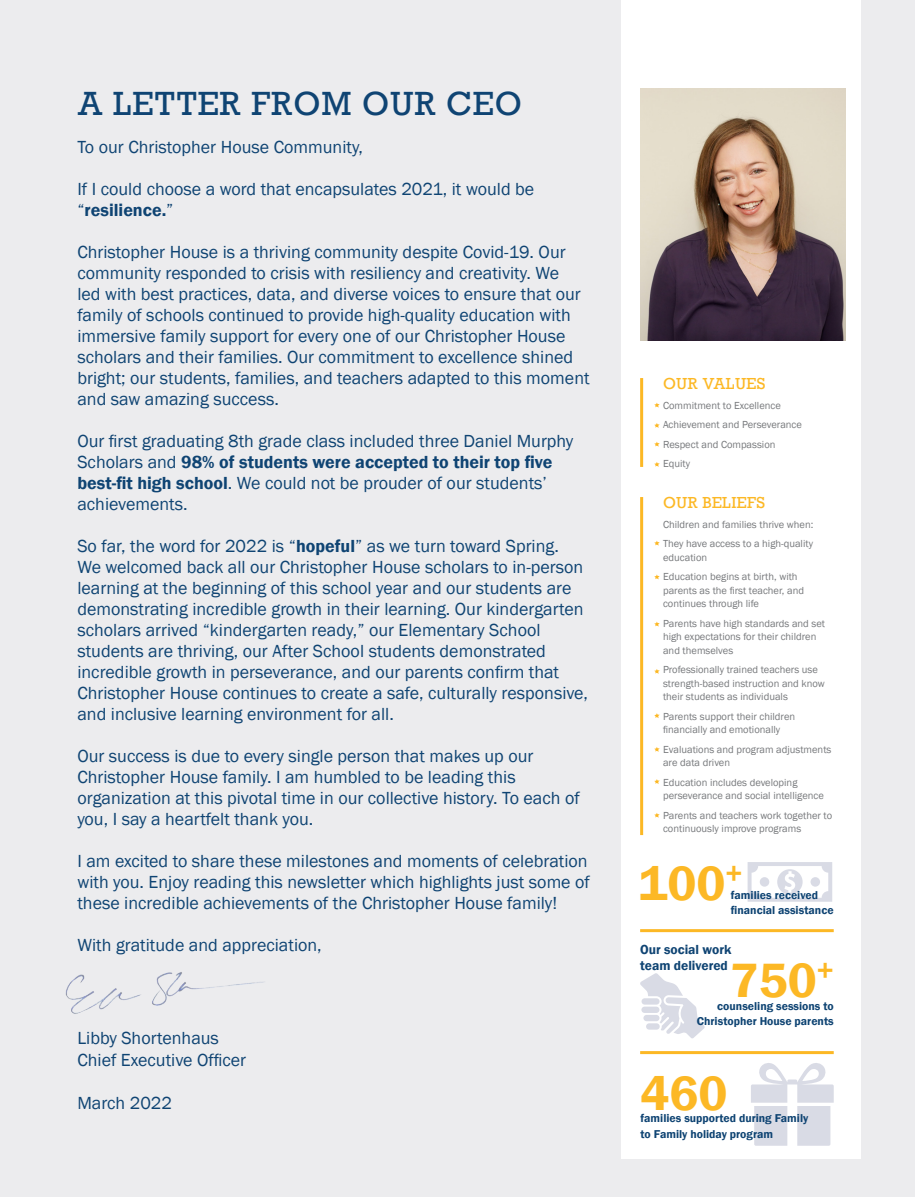
<style>
.page{position:relative;width:915px;height:1197px;background:#fff}
.page>*{position:absolute;margin:0;border:0;box-sizing:border-box;transform-origin:0 0}
.t1{font:600 49.5px "Franklin Gothic";color:#fcb825}
.t2{font:31.5px "Rockwell";letter-spacing:.03em;color:#0f4473}
.t3{font:18px/21px "Franklin Gothic";color:#0f4473}
.t4{font:15px "Rockwell";letter-spacing:.02em;color:#fcb825}
.t5{font:600 13.5px "Franklin Gothic";color:#0f4473}
.t6{font:600 11.7px/15px "Franklin Gothic";color:#0f4473}
.t7{font:10.5px/13.5px "Franklin Gothic";color:#76787b}
.s1{font-weight:600}
</style>
<div class="page">
<div style="left:0;top:0;width:914px;height:1197px;background:#ececee"></div>
<img style="left:65px;top:972px;width:199px;height:42px">
<div style="left:621px;top:0;width:239px;height:1159px;background:#fff"></div>
<svg style="left:654px;top:403px;width:5px;height:5px"></svg>
<svg style="left:654px;top:442px;width:5px;height:5px"></svg>
<svg style="left:654px;top:423px;width:5px;height:5px"></svg>
<svg style="left:654px;top:462px;width:5px;height:5px"></svg>
<hr style="left:640px;top:378px;width:3px;height:89px;background:#fcb825">
<svg style="left:654px;top:574px;width:5px;height:5px"></svg>
<svg style="left:654px;top:541px;width:5px;height:5px"></svg>
<svg style="left:654px;top:622px;width:5px;height:5px"></svg>
<svg style="left:654px;top:669px;width:5px;height:5px"></svg>
<svg style="left:654px;top:713px;width:5px;height:5px"></svg>
<svg style="left:654px;top:747px;width:5px;height:5px"></svg>
<svg style="left:654px;top:779px;width:5px;height:5px"></svg>
<svg style="left:654px;top:813px;width:5px;height:5px"></svg>
<hr style="left:640px;top:497px;width:3px;height:338px;background:#fcb825">
<hr style="left:640px;top:929px;width:193px;height:3px;background:#fcb825">
<hr style="left:640px;top:1051px;width:193px;height:3px;background:#fcb825">
<img style="left:640px;top:88px;width:205px;height:253px">
<svg style="left:640px;top:973px;width:65px;height:66px"></svg>
<svg style="left:751px;top:1063px;width:82px;height:83px"></svg>
<svg style="left:747px;top:862px;width:85px;height:40px"></svg>
<p class="t2" style="left:77px;top:84px;width:446px">A LETTER FROM OUR CEO</p>
<p class="t3" style="left:77px;top:136px;width:287px">To our Christopher House Community,</p>
<p class="t3" style="left:77px;top:178px;width:458px">If I could choose a word that encapsulates 2021, it would be “<span class="s1">resilience.</span>”</p>
<p class="t3" style="left:77px;top:241px;width:514px">Christopher House is a thriving community despite Covid-19. Our community responded to crisis with resiliency and creativity. We<br>led with best practices, data, and diverse voices to ensure that our family of schools continued to provide high-quality education with immersive family support for every one of our Christopher House scholars and their families. Our commitment to excellence shined bright; our students, families, and teachers adapted to this moment and saw amazing success.</p>
<p class="t3" style="left:77px;top:430px;width:497px">Our first graduating 8th grade class included three Daniel Murphy Scholars and <span class="s1">98% of students were accepted to their top five best-fit high school</span>. We could not be prouder of our students’ achievements.</p>
<p class="t3" style="left:77px;top:535px;width:512px">So far, the word for 2022 is “<span class="s1">hopeful</span>” as we turn toward Spring.<br>We welcomed back all our Christopher House scholars to in-person learning at the beginning of this school year and our students are demonstrating incredible growth in their learning. Our kindergarten scholars arrived “kindergarten ready,” our Elementary School students are thriving, our After School students demonstrated incredible growth in perseverance, and our parents confirm that Christopher House continues to create a safe, culturally responsive, and inclusive learning environment for all.</p>
<p class="t3" style="left:77px;top:745px;width:504px">Our success is due to every single person that makes up our Christopher House family. I am humbled to be leading this organization at this pivotal time in our collective history. To each of you, I say a heartfelt thank you.</p>
<p class="t3" style="left:77px;top:850px;width:514px">I am excited to share these milestones and moments of celebration with you. Enjoy reading this newsletter which highlights just some of these incredible achievements of the Christopher House family!</p>
<p class="t3" style="left:77px;top:934px;width:246px">With gratitude and appreciation,</p>
<p class="t3" style="left:77px;top:1028px;width:143px">Libby Shortenhaus</p>
<p class="t3" style="left:77px;top:1050px;width:170px">Chief Executive Officer</p>
<p class="t3" style="left:77px;top:1093px;width:96px">March 2022</p>
<p class="t4" style="left:663px;top:375px;width:104px">OUR VALUES</p>
<p class="t7" style="left:663px;top:399px;width:119px">Commitment to Excellence</p>
<p class="t7" style="left:663px;top:418px;width:140px">Achievement and Perseverance</p>
<p class="t7" style="left:663px;top:438px;width:114px">Respect and Compassion</p>
<p class="t7" style="left:663px;top:457px;width:28px">Equity</p>
<p class="t4" style="left:663px;top:494px;width:104px">OUR BELIEFS</p>
<p class="t7" style="left:663px;top:518px;width:152px">Children and families thrive when:</p>
<p class="t7" style="left:663px;top:537px;width:151px">They have access to a high-quality education</p>
<p class="t7" style="left:663px;top:570px;width:142px">Education begins at birth, with parents as the first teacher, and continues through life</p>
<p class="t7" style="left:663px;top:617px;width:163px">Parents have high standards and set high expectations for their children and themselves</p>
<p class="t7" style="left:663px;top:663px;width:163px">Professionally trained teachers use strength-based instruction and know their students as individuals</p>
<p class="t7" style="left:663px;top:710px;width:134px">Parents support their children financially and emotionally</p>
<p class="t7" style="left:663px;top:743px;width:170px">Evaluations and program adjustments are data driven</p>
<p class="t7" style="left:663px;top:776px;width:162px">Education includes developing perseverance and social intelligence</p>
<p class="t7" style="left:663px;top:809px;width:171px">Parents and teachers work together to continuously improve programs</p>
<p class="t1" style="left:638px;top:852px;width:105px">100<sup>+</sup></p>
<p class="t6" style="left:731px;top:888px;width:104px">families received financial assistance</p>
<p class="t5" style="left:640px;top:941px;width:93px">Our social work</p>
<p class="t5" style="left:640px;top:958px;width:89px">team delivered</p>
<p class="t6" style="left:697px;top:999px;width:138px;text-align:right">counseling sessions to<br>Christopher House parents</p>
<p class="t1" style="left:729px;top:950px;width:105px">750<sup>+</sup></p>
<p class="t1" style="left:640px;top:1062px;width:89px">460</p>
<p class="t6" style="left:640px;top:1111px;width:169px">families supported during Family to Family holiday program</p>
</div>
